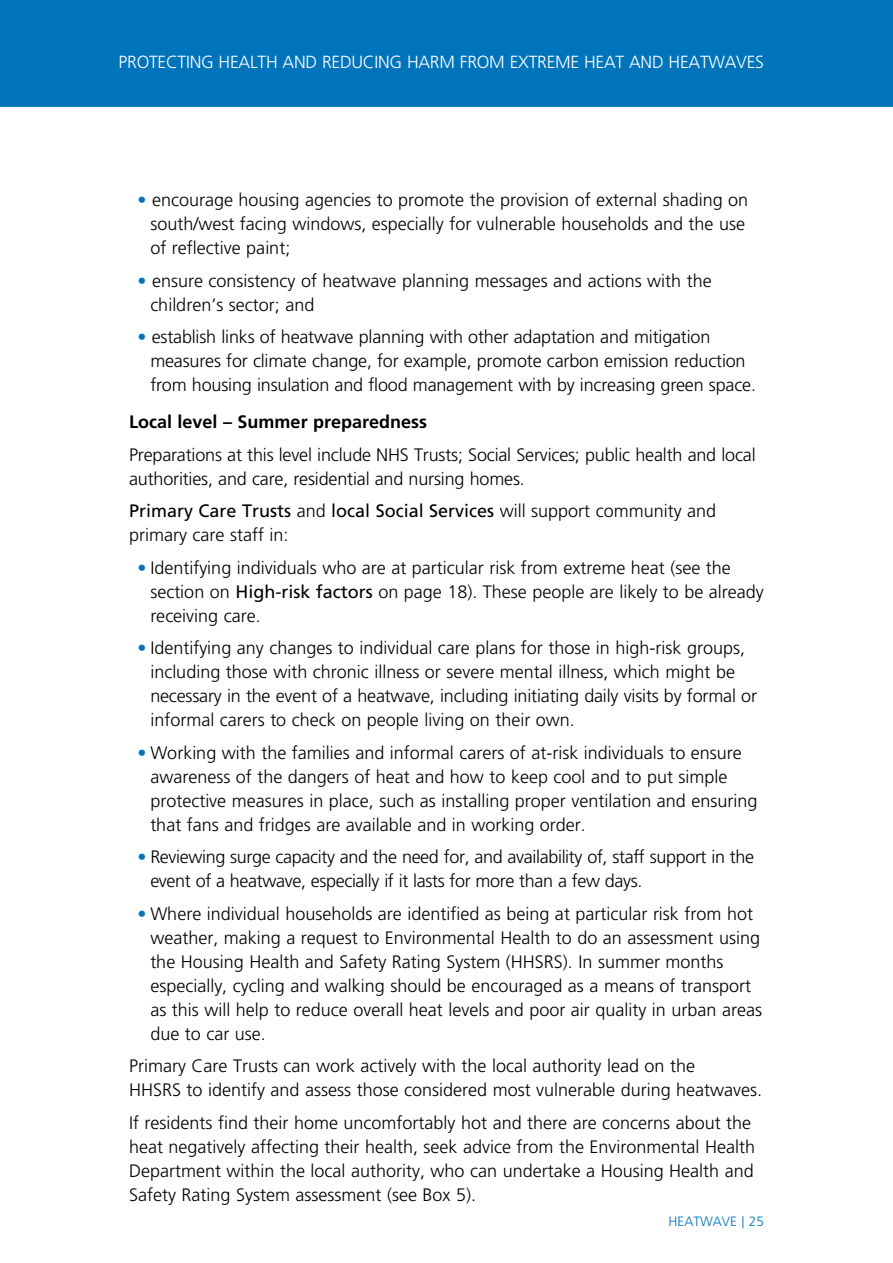
<style>
.page{position:relative;width:893px;height:1263px;background:#fff}
.page>*{position:absolute;margin:0;border:0;box-sizing:border-box;transform-origin:0 0}
.t1{font:300 18px/24px "Frutiger LT Std";color:#000}
.t2{font:300 18px "Frutiger LT Std";letter-spacing:-.02em;color:#000}
.t3{font:700 18px "Frutiger LT Std";color:#000}
.t4{font:300 17.55px "Frutiger LT Std";letter-spacing:-.015em;color:#fff}
.t5{font:300 13.5px "Frutiger LT Std";color:#0074bb}
.s1{font-weight:700;color:#0074bb}
.s2{font-weight:400}
</style>
<div class="page">
<div style="left:0;top:0;width:893px;height:106px;background:#0074bb"></div>
<svg style="left:742px;top:1216px;width:1px;height:12px"></svg>
<p class="t4" style="left:119px;top:52px;width:647px">PROTECTING HEALTH AND REDUCING HARM FROM EXTREME HEAT AND HEATWAVES</p>
<p class="t1" style="left:138px;top:188px;width:612px"><span class="s1">•</span> encourage housing agencies to promote the provision of external shading on</p>
<p class="t1" style="left:150px;top:212px;width:596px">south/west facing windows, especially for vulnerable households and the use of reflective paint;</p>
<p class="t1" style="left:138px;top:269px;width:576px"><span class="s1">•</span> ensure consistency of heatwave planning messages and actions with the</p>
<p class="t1" style="left:150px;top:293px;width:166px">children’s sector; and</p>
<p class="t1" style="left:138px;top:325px;width:574px"><span class="s1">•</span> establish links of heatwave planning with other adaptation and mitigation</p>
<p class="t1" style="left:150px;top:349px;width:607px">measures for climate change, for example, promote carbon emission reduction from housing insulation and flood management with by increasing green space.</p>
<h3 class="t3" style="left:129px;top:411px;width:300px">Local level – Summer preparedness</h3>
<p class="t1" style="left:129px;top:443px;width:628px">Preparations at this level include NHS Trusts; Social Services; public health and local authorities, and care, residential and nursing homes.</p>
<p class="t1" style="left:129px;top:499px;width:589px"><span class="s2">Primary Care Trusts</span> and <span class="s2">local Social Services</span> will support community and primary care staff in:</p>
<p class="t1" style="left:138px;top:556px;width:595px"><span class="s1">•</span> Identifying individuals who are at particular risk from extreme heat (see the</p>
<p class="t1" style="left:150px;top:580px;width:615px">section on <span class="s2">High-risk factors</span> on page 18). These people are likely to be already receiving care.</p>
<p class="t1" style="left:138px;top:636px;width:609px"><span class="s1">•</span> Identifying any changes to individual care plans for those in high-risk groups,</p>
<p class="t1" style="left:150px;top:660px;width:608px">including those with chronic illness or severe mental illness, which might be necessary in the event of a heatwave, including initiating daily visits by formal or informal carers to check on people living on their own.</p>
<p class="t1" style="left:138px;top:741px;width:606px"><span class="s1">•</span> Working with the families and informal carers of at-risk individuals to ensure</p>
<p class="t1" style="left:150px;top:765px;width:609px">awareness of the dangers of heat and how to keep cool and to put simple protective measures in place, such as installing proper ventilation and ensuring that fans and fridges are available and in working order.</p>
<p class="t2" style="left:138px;top:847px;width:618px"><span class="s1">•</span> Reviewing surge capacity and the need for, and availability of, staff support in the</p>
<p class="t2" style="left:150px;top:871px;width:494px">event of a heatwave, especially if it lasts for more than a few days.</p>
<p class="t1" style="left:138px;top:902px;width:617px"><span class="s1">•</span> Where individual households are identified as being at particular risk from hot</p>
<p class="t1" style="left:150px;top:926px;width:613px">weather, making a request to Environmental Health to do an assessment using the Housing Health and Safety Rating System (HHSRS). In summer months especially, cycling and walking should be encouraged as a means of transport as this will help to reduce overall heat levels and poor air quality in urban areas</p>
<p class="t1" style="left:129px;top:1017px;width:568px;line-height:32.5px;text-indent:21px">due to car use.<br>Primary Care Trusts can work actively with the local authority lead on the</p>
<p class="t1" style="left:129px;top:1078px;width:635px">HHSRS to identify and assess those considered most vulnerable during heatwaves.</p>
<p class="t1" style="left:129px;top:1111px;width:628px">If residents find their home uncomfortably hot and there are concerns about the heat negatively affecting their health, seek advice from the Environmental Health Department within the local authority, who can undertake a Housing Health and Safety Rating System assessment (see Box 5).</p>
<p class="t5" style="left:669px;top:1214px;width:97px">HEATWAVE 25</p>
</div>
